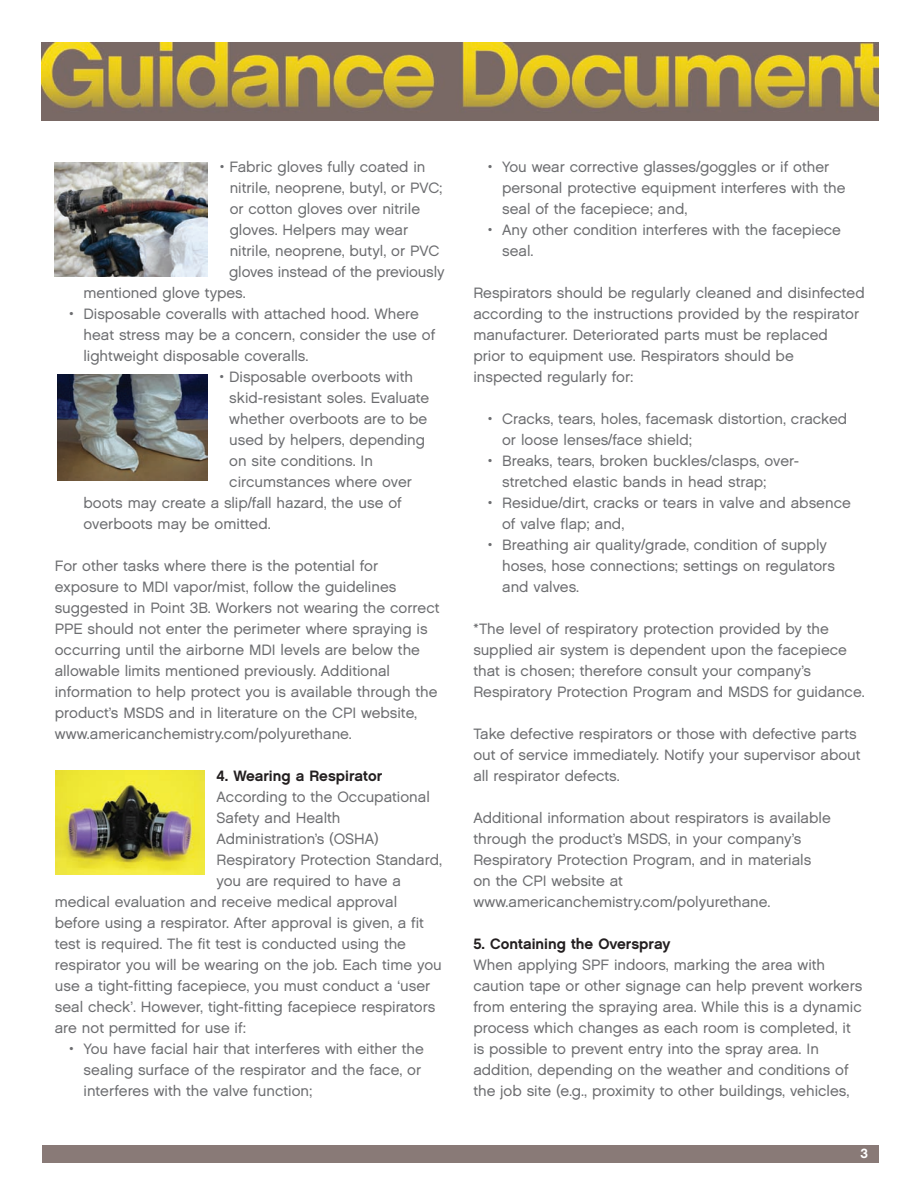
<style>
.page{position:relative;width:918px;height:1188px;background:#fff}
.page>*{position:absolute;margin:0;border:0;box-sizing:border-box;transform-origin:0 0}
.t1{font:15px/21px "Chalet PS London Nineteen Sixty";color:#6c6d70}
.t2{font:15px "Chalet PS New York Nineteen Sixty";color:#231f20}
.t3{font:13.5px "Chalet PS New York Nineteen Sixty";color:#fff}
</style>
<div class="page">
<img style="left:56px;top:770px;width:149px;height:105px">
<div style="left:42px;top:1145px;width:837px;height:17px;background:#897a77"></div>
<img style="left:42px;top:43px;width:837px;height:78px">
<img style="left:55px;top:162px;width:152px;height:114px">
<img style="left:57px;top:374px;width:151px;height:106px">
<p class="t1" style="left:220px;top:157px;width:207px">• Fabric gloves fully coated in</p>
<p class="t1" style="left:230px;top:178px;width:214px">nitrile, neoprene, butyl, or PVC;</p>
<p class="t1" style="left:230px;top:199px;width:192px">or cotton gloves over nitrile</p>
<p class="t1" style="left:230px;top:220px;width:180px">gloves. Helpers may wear</p>
<p class="t1" style="left:230px;top:241px;width:211px">nitrile, neoprene, butyl, or PVC</p>
<p class="t1" style="left:229px;top:262px;width:217px">gloves instead of the previously</p>
<p class="t1" style="left:84px;top:283px;width:164px">mentioned glove types.</p>
<p class="t1" style="left:84px;top:304px;width:353px;text-indent:-14px">• Disposable coveralls with attached hood. Where heat stress may be a concern, consider the use of lightweight disposable coveralls.</p>
<p class="t1" style="left:220px;top:367px;width:195px">• Disposable overboots with</p>
<p class="t1" style="left:229px;top:388px;width:202px">skid-resistant soles. Evaluate</p>
<p class="t1" style="left:229px;top:409px;width:200px">whether overboots are to be</p>
<p class="t1" style="left:229px;top:430px;width:197px">used by helpers, depending</p>
<p class="t1" style="left:229px;top:451px;width:145px">on site conditions. In</p>
<p class="t1" style="left:229px;top:472px;width:184px">circumstances where over</p>
<p class="t1" style="left:84px;top:493px;width:320px">boots may create a slip/fall hazard, the use of</p>
<p class="t1" style="left:84px;top:514px;width:189px">overboots may be omitted.</p>
<p class="t1" style="left:55px;top:556px;width:386px">For other tasks where there is the potential for exposure to MDI vapor/mist, follow the guidelines suggested in Point 3B. Workers not wearing the correct PPE should not enter the perimeter where spraying is occurring until the airborne MDI levels are below the allowable limits mentioned previously. Additional information to help protect you is available through the product’s MSDS and in literature on the CPI website, www.americanchemistry.com/polyurethane.</p>
<p class="t2" style="left:217px;top:768px;width:167px">4. Wearing a Respirator</p>
<p class="t1" style="left:217px;top:787px;width:215px">According to the Occupational</p>
<p class="t1" style="left:217px;top:808px;width:126px">Safety and Health</p>
<p class="t1" style="left:217px;top:829px;width:164px">Administration’s (OSHA)</p>
<p class="t1" style="left:217px;top:850px;width:227px">Respiratory Protection Standard,</p>
<p class="t1" style="left:217px;top:871px;width:186px">you are required to have a</p>
<p class="t1" style="left:55px;top:892px;width:344px">medical evaluation and receive medical approval</p>
<p class="t1" style="left:55px;top:913px;width:371px">before using a respirator. After approval is given, a fit</p>
<p class="t1" style="left:55px;top:934px;width:353px">test is required. The fit test is conducted using the</p>
<p class="t1" style="left:55px;top:955px;width:389px">respirator you will be wearing on the job. Each time you</p>
<p class="t1" style="left:55px;top:976px;width:377px">use a tight-fitting facepiece, you must conduct a ‘user</p>
<p class="t1" style="left:55px;top:997px;width:382px">seal check’. However, tight-fitting facepiece respirators</p>
<p class="t1" style="left:55px;top:1018px;width:193px">are not permitted for use if:</p>
<p class="t1" style="left:84px;top:1039px;width:342px;text-indent:-14px">• You have facial hair that interferes with either the sealing surface of the respirator and the face, or interferes with the valve function;</p>
<p class="t1" style="left:502px;top:157px;width:345px;text-indent:-14px">• You wear corrective glasses/goggles or if other personal protective equipment interferes with the seal of the facepiece; and,</p>
<p class="t1" style="left:502px;top:220px;width:340px;text-indent:-14px">• Any other condition interferes with the facepiece seal.</p>
<p class="t1" style="left:473px;top:283px;width:393px">Respirators should be regularly cleaned and disinfected according to the instructions provided by the respirator manufacturer. Deteriorated parts must be replaced<br>prior to equipment use. Respirators should be inspected regularly for:</p>
<p class="t1" style="left:502px;top:409px;width:347px;text-indent:-14px">• Cracks, tears, holes, facemask distortion, cracked or loose lenses/face shield;</p>
<p class="t1" style="left:502px;top:451px;width:299px;text-indent:-14px">• Breaks, tears, broken buckles/clasps, over&shy;stretched elastic bands in head strap;</p>
<p class="t1" style="left:502px;top:493px;width:350px;text-indent:-14px">• Residue/dirt, cracks or tears in valve and absence of valve flap; and,</p>
<p class="t1" style="left:502px;top:535px;width:334px;text-indent:-14px">• Breathing air quality/grade, condition of supply hoses, hose connections; settings on regulators and valves.</p>
<p class="t1" style="left:473px;top:619px;width:393px">*The level of respiratory protection provided by the supplied air system is dependent upon the facepiece that is chosen; therefore consult your company’s Respiratory Protection Program and MSDS for guidance.</p>
<p class="t1" style="left:473px;top:724px;width:389px">Take defective respirators or those with defective parts out of service immediately. Notify your supervisor about all respirator defects.</p>
<p class="t1" style="left:473px;top:808px;width:359px">Additional information about respirators is available through the product’s MSDS, in your company’s Respiratory Protection Program, and in materials on the CPI website at www.americanchemistry.com/polyurethane.</p>
<p class="t2" style="left:473px;top:936px;width:199px">5. Containing the Overspray</p>
<p class="t1" style="left:473px;top:955px;width:391px">When applying SPF indoors, marking the area with caution tape or other signage can help prevent workers from entering the spraying area. While this is a dynamic process which changes as each room is completed, it is possible to prevent entry into the spray area. In addition, depending on the weather and conditions of the job site (e.g., proximity to other buildings, vehicles,</p>
<p class="t3" style="left:860px;top:1145px;width:9px">3</p>
</div>
